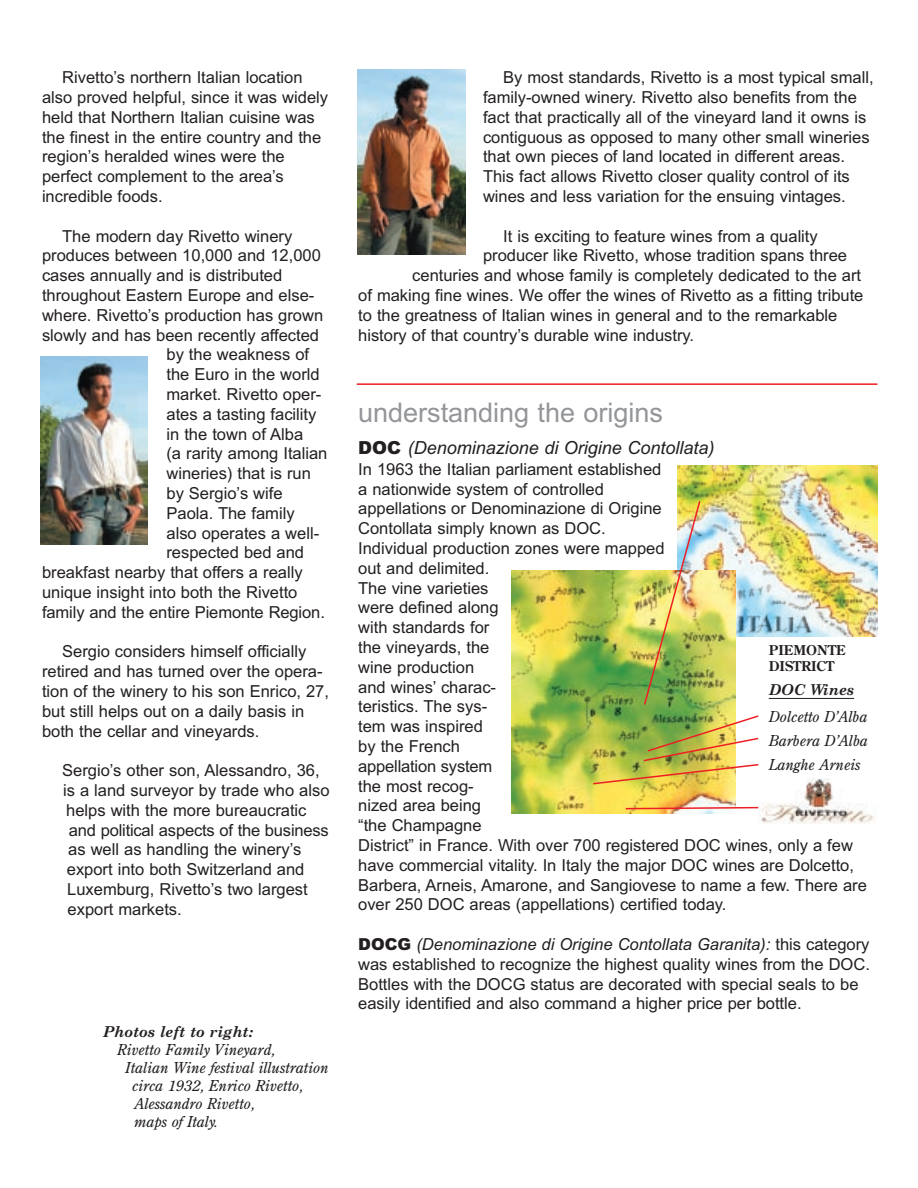
<style>
.page{position:relative;width:918px;height:1188px;background:#fff}
.page>*{position:absolute;margin:0;border:0;box-sizing:border-box;transform-origin:0 0}
.t1{font:27px "Arial";color:#939598}
.t2{font:italic 18px "Arial";color:#231f20}
.t3{font:16.5px/19.8px "Arial";color:#231f20}
.t4{font:italic 15px/24px "Century Old Style";color:#231f20;text-align:justify}
.t5{font:italic 700 15px "Century Schoolbook";color:#231f20}
.t6{font:700 13.5px/16.2px "Century Old Style";color:#231f20}
.s1{font-weight:900;font-style:normal}
.s2{font-weight:900}
.s3{font-style:italic}
</style>
<div class="page">
<img style="left:40px;top:356px;width:107px;height:189px">
<img style="left:357px;top:70px;width:108px;height:185px">
<img style="left:677px;top:465px;width:201px;height:171px">
<hr style="left:357px;top:383px;width:521px;height:2px;background:#ee1e24">
<img style="left:512px;top:571px;width:224px;height:243px">
<img style="left:760px;top:778px;width:116px;height:46px">
<svg style="left:624px;top:806px;width:135px;height:4px"></svg>
<img style="left:592px;top:714px;width:167px;height:71px">
<img style="left:643px;top:499px;width:59px;height:207px">
<hr style="left:769px;top:698px;width:85px;height:1px;background:#231f20">
<p class="t3" style="left:42px;top:69px;width:288px;text-indent:20px">Rivetto’s northern Italian location also proved helpful, since it was widely held that Northern Italian cuisine was the finest in the entire country and the region’s heralded wines were the perfect complement to the area’s incredible foods.</p>
<p class="t3" style="left:62px;top:228px;width:232px">The modern day Rivetto winery</p>
<p class="t3" style="left:42px;top:247px;width:280px">produces between 10,000 and 12,000</p>
<p class="t3" style="left:42px;top:267px;width:242px">cases annually and is distributed</p>
<p class="t3" style="left:42px;top:287px;width:274px">throughout Eastern Europe and else-</p>
<p class="t3" style="left:42px;top:307px;width:283px">where. Rivetto’s production has grown</p>
<p class="t3" style="left:42px;top:327px;width:279px">slowly and has been recently affected</p>
<p class="t3" style="left:167px;top:346px;width:144px">by the weakness of</p>
<p class="t3" style="left:167px;top:366px;width:155px">the Euro in the world</p>
<p class="t3" style="left:167px;top:386px;width:156px">market. Rivetto oper-</p>
<p class="t3" style="left:167px;top:406px;width:151px">ates a tasting facility</p>
<p class="t3" style="left:167px;top:426px;width:138px">in the town of Alba</p>
<p class="t3" style="left:167px;top:445px;width:162px">(a rarity among Italian</p>
<p class="t3" style="left:167px;top:465px;width:146px">wineries) that is run</p>
<p class="t3" style="left:167px;top:485px;width:118px">by Sergio’s wife</p>
<p class="t3" style="left:167px;top:505px;width:130px">Paola. The family</p>
<p class="t3" style="left:167px;top:525px;width:154px">also operates a well-</p>
<p class="t3" style="left:167px;top:544px;width:139px">respected bed and</p>
<p class="t3" style="left:42px;top:564px;width:262px">breakfast nearby that offers a really</p>
<p class="t3" style="left:42px;top:584px;width:257px">unique insight into both the Rivetto</p>
<p class="t3" style="left:42px;top:604px;width:284px">family and the entire Piemonte Region.</p>
<p class="t3" style="left:42px;top:643px;width:289px;text-indent:20px">Sergio considers himself officially retired and has turned over the opera&shy;tion of the winery to his son Enrico, 27, but still helps out on a daily basis in both the cellar and vineyards.</p>
<p class="t3" style="left:62px;top:762px;width:259px">Sergio’s other son, Alessandro, 36,</p>
<p class="t3" style="left:63px;top:782px;width:268px">is a land surveyor by trade who also</p>
<p class="t3" style="left:66px;top:802px;width:242px">helps with the more bureaucratic</p>
<p class="t3" style="left:69px;top:822px;width:261px">and political aspects of the business</p>
<p class="t3" style="left:68px;top:841px;width:235px">as well as handling the winery’s</p>
<p class="t3" style="left:67px;top:861px;width:239px">export into both Switzerland and</p>
<p class="t3" style="left:67px;top:881px;width:242px">Luxemburg, Rivetto’s two largest</p>
<p class="t3" style="left:68px;top:901px;width:116px">export markets.</p>
<p class="t5" style="left:103px;top:1026px;width:151px">Photos left to right:</p>
<p class="t4" style="left:117px;top:1039px;width:160px">Rivetto Family Vineyard,</p>
<p class="t4" style="left:125px;top:1057px;width:205px">Italian Wine festival illustration</p>
<p class="t4" style="left:132px;top:1075px;width:172px">circa 1932, Enrico Rivetto,</p>
<p class="t4" style="left:134px;top:1093px;width:122px">Alessandro Rivetto,</p>
<p class="t4" style="left:134px;top:1111px;width:86px">maps of Italy.</p>
<p class="t3" style="left:483px;top:69px;width:392px;text-indent:20px">By most standards, Rivetto is a most typical small, family-owned winery. Rivetto also benefits from the fact that practically all of the vineyard land it owns is contiguous as opposed to many other small wineries that own pieces of land located in different areas.<br>This fact allows Rivetto closer quality control of its wines and less variation for the ensuing vintages.</p>
<p class="t3" style="left:503px;top:228px;width:316px">It is exciting to feature wines from a quality</p>
<p class="t3" style="left:483px;top:247px;width:366px">producer like Rivetto, whose tradition spans three</p>
<p class="t3" style="left:412px;top:267px;width:450px">centuries and whose family is completely dedicated to the art</p>
<p class="t3" style="left:358px;top:287px;width:507px">of making fine wines. We offer the wines of Rivetto as a fitting tribute</p>
<p class="t3" style="left:358px;top:307px;width:481px">to the greatness of Italian wines in general and to the remarkable</p>
<p class="t3" style="left:358px;top:327px;width:337px">history of that country’s durable wine industry.</p>
<h1 class="t1" style="left:358px;top:403px;width:306px">understanding the origins</h1>
<p class="t2" style="left:358px;top:441px;width:358px"><span class="s1">DOC</span> (Denominazione di Origine Contollata)</p>
<p class="t3" style="left:358px;top:461px;width:510px">In 1963 the Italian parliament established<br>a nationwide system of controlled<br>appellations or Denominazione di Origine<br>Contollata simply known as DOC.<br>Individual production zones were mapped<br>out and delimited.<br>The vine varieties<br>were defined along<br>with standards for<br>the vineyards, the<br>wine production<br>and wines’ charac-<br>teristics. The sys-<br>tem was inspired<br>by the French<br>appellation system<br>the most recog-<br>nized area being<br>“the Champagne<br>District” in France. With over 700 registered DOC wines, only a few have commercial vitality. In Italy the major DOC wines are Dolcetto,<br>Barbera, Arneis, Amarone, and Sangiovese to name a few. There are over 250 DOC areas (appellations) certified today.</p>
<p class="t3" style="left:358px;top:936px;width:513px"><span class="s2">DOCG</span> <span class="s3">(Denominazione di Origine Contollata Garanita):</span> this category was established to recognize the highest quality wines from the DOC.<br>Bottles with the DOCG status are decorated with special seals to be easily identified and also command a higher price per bottle.</p>
<p class="t6" style="left:769px;top:643px;width:78px">PIEMONTE<br>DISTRICT</p>
<p class="t5" style="left:769px;top:684px;width:87px">DOC Wines</p>
<p class="t4" style="left:769px;top:706px;width:101px">Dolcetto D’Alba Barbera D’Alba Langhe Arneis</p>
</div>
